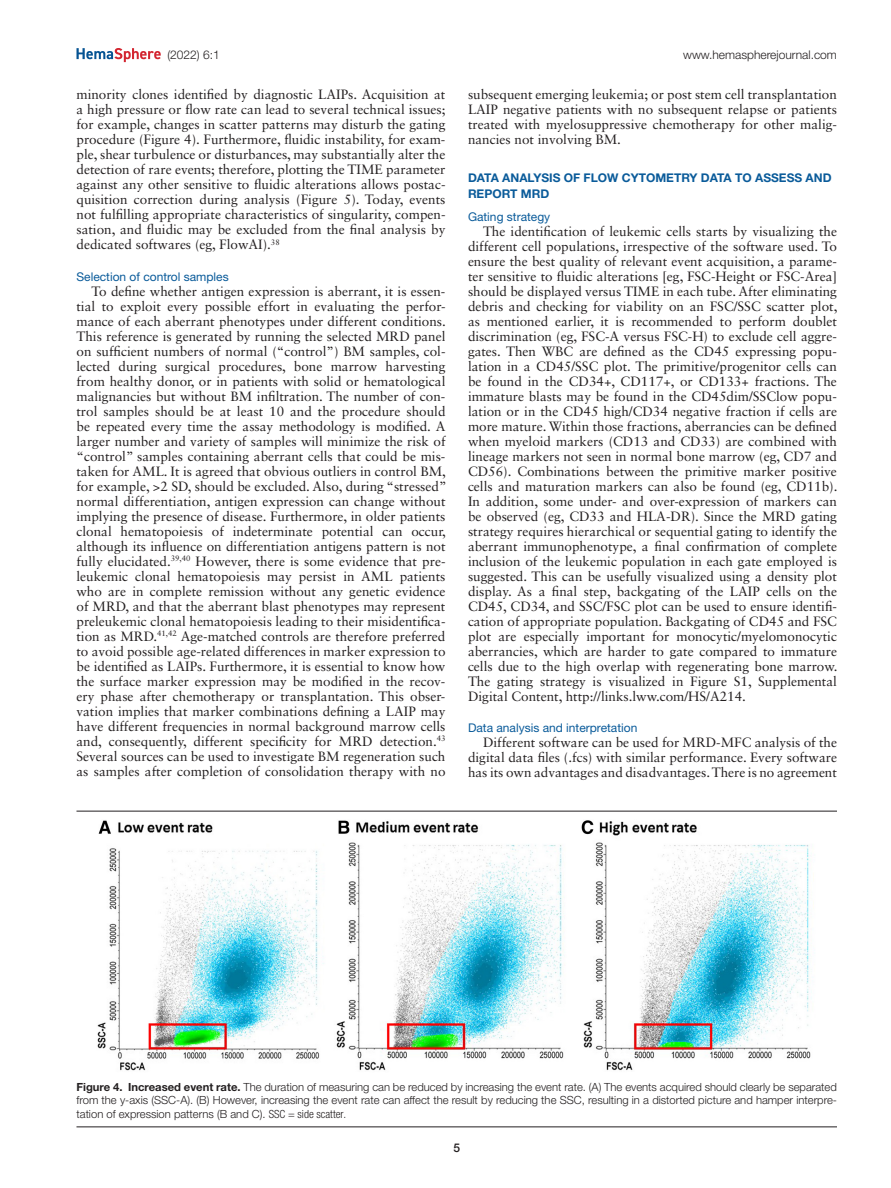
<style>
.page{position:relative;width:891px;height:1188px;background:#fff}
.page>*{position:absolute;margin:0;border:0;box-sizing:border-box;transform-origin:0 0}
.t1{font:13.5px/15px "Sabon LT Std";color:#231f20;text-align:justify}
.t2{font:12px "Helvetica Neue LT Std";color:#0a5b9a}
.t3{font:700 12px/16.5px "Helvetica Neue LT Std";color:#0a5b9a}
.t4{font:300 12px "Helvetica Neue LT Std";color:#231f20}
.t5{font:500 12px "Helvetica Neue LT Std";color:#231f20}
.t6{font:300 11.25px/13.5px "Helvetica Neue LT Std";color:#231f20;text-align:justify}
.s1{font-weight:700}
.s2{font-stretch:condensed}
</style>
<div class="page">
<svg style="left:77px;top:48px;width:84px;height:14px"></svg>
<img style="left:97px;top:820px;width:715px;height:251px">
<hr style="left:76px;top:811px;width:761px;height:1px;background:#231f20">
<hr style="left:76px;top:1126px;width:761px;height:1px;background:#231f20">
<p class="t4" style="left:167px;top:48px;width:54px">(2022) 6:1</p>
<p class="t4" style="left:683px;top:48px;width:155px">www.hemaspherejournal.com</p>
<p class="t1" style="left:76px;top:87px;width:371px">minority clones identified by diagnostic LAIPs. Acquisition at a high pressure or flow rate can lead to several technical issues; for example, changes in scatter patterns may disturb the gating procedure (Figure 4). Furthermore, fluidic instability, for exam&shy;ple, shear turbulence or disturbances, may substantially alter the detection of rare events; therefore, plotting the TIME parameter against any other sensitive to fluidic alterations allows postac&shy;quisition correction during analysis (Figure 5). Today, events not fulfilling appropriate characteristics of singularity, compen&shy;sation, and fluidic may be excluded from the final analysis by dedicated softwares (eg, FlowAI).<sup>38</sup></p>
<p class="t2" style="left:76px;top:269px;width:154px">Selection of control samples</p>
<p class="t1" style="left:76px;top:283px;width:372px;text-indent:15px">To define whether antigen expression is aberrant, it is essen&shy;tial to exploit every possible effort in evaluating the perfor&shy;mance of each aberrant phenotypes under different conditions.<br>This reference is generated by running the selected MRD panel on sufficient numbers of normal (“control”) BM samples, col&shy;lected during surgical procedures, bone marrow harvesting from healthy donor, or in patients with solid or hematological malignancies but without BM infiltration. The number of con&shy;trol samples should be at least 10 and the procedure should be repeated every time the assay methodology is modified. A larger number and variety of samples will minimize the risk of “control” samples containing aberrant cells that could be mis&shy;taken for AML. It is agreed that obvious outliers in control BM, for example, &gt;2 SD, should be excluded. Also, during “stressed” normal differentiation, antigen expression can change without implying the presence of disease. Furthermore, in older patients clonal hematopoiesis of indeterminate potential can occur, although its influence on differentiation antigens pattern is not fully elucidated.<sup>39,40</sup> However, there is some evidence that pre&shy;leukemic clonal hematopoiesis may persist in AML patients who are in complete remission without any genetic evidence of MRD, and that the aberrant blast phenotypes may represent preleukemic clonal hematopoiesis leading to their misidentifica&shy;tion as MRD.<sup>41,42</sup> Age-matched controls are therefore preferred to avoid possible age-related differences in marker expression to be identified as LAIPs. Furthermore, it is essential to know how the surface marker expression may be modified in the recov&shy;ery phase after chemotherapy or transplantation. This obser&shy;vation implies that marker combinations defining a LAIP may have different frequencies in normal background marrow cells and, consequently, different specificity for MRD detection.<sup>43<br></sup>Several sources can be used to investigate BM regeneration such as samples after completion of consolidation therapy with no</p>
<p class="t1" style="left:468px;top:87px;width:371px">subsequent emerging leukemia; or post stem cell transplantation LAIP negative patients with no subsequent relapse or patients treated with myelosuppressive chemotherapy for other malig&shy;nancies not involving BM.</p>
<p class="t3" style="left:468px;top:169px;width:365px">DATA ANALYSIS OF FLOW CYTOMETRY DATA TO ASSESS AND<br>REPORT MRD</p>
<p class="t2" style="left:468px;top:209px;width:84px">Gating strategy</p>
<p class="t1" style="left:468px;top:224px;width:371px;text-indent:15px">The identification of leukemic cells starts by visualizing the different cell populations, irrespective of the software used. To ensure the best quality of relevant event acquisition, a parame&shy;ter sensitive to fluidic alterations [eg, FSC-Height or FSC-Area] should be displayed versus TIME in each tube. After eliminating debris and checking for viability on an FSC/SSC scatter plot, as mentioned earlier, it is recommended to perform doublet discrimination (eg, FSC-A versus FSC-H) to exclude cell aggre&shy;gates. Then WBC are defined as the CD45 expressing popu&shy;lation in a CD45/SSC plot. The primitive/progenitor cells can be found in the CD34+, CD117+, or CD133+ fractions. The immature blasts may be found in the CD45dim/SSClow popu&shy;lation or in the CD45 high/CD34 negative fraction if cells are more mature. Within those fractions, aberrancies can be defined when myeloid markers (CD13 and CD33) are combined with lineage markers not seen in normal bone marrow (eg, CD7 and CD56). Combinations between the primitive marker positive cells and maturation markers can also be found (eg, CD11b).<br>In addition, some under- and over-expression of markers can be observed (eg, CD33 and HLA-DR). Since the MRD gating strategy requires hierarchical or sequential gating to identify the aberrant immunophenotype, a final confirmation of complete inclusion of the leukemic population in each gate employed is suggested. This can be usefully visualized using a density plot display. As a final step, backgating of the LAIP cells on the CD45, CD34, and SSC/FSC plot can be used to ensure identifi&shy;cation of appropriate population. Backgating of CD45 and FSC plot are especially important for monocytic/myelomonocytic aberrancies, which are harder to gate compared to immature cells due to the high overlap with regenerating bone marrow.<br>The gating strategy is visualized in Figure S1, Supplemental Digital Content, http://links.lww.com/HS/A214.</p>
<p class="t2" style="left:468px;top:721px;width:171px">Data analysis and interpretation</p>
<p class="t1" style="left:468px;top:735px;width:371px;text-indent:15px">Different software can be used for MRD-MFC analysis of the digital data files (.fcs) with similar performance. Every software has its own advantages and disadvantages. There is no agreement</p>
<p class="t6" style="left:76px;top:1080px;width:762px"><span class="s1">Figure 4. Increased event rate.</span> The duration of measuring can be reduced by increasing the event rate. (A) The events acquired should clearly be separated from the y-axis (SSC-A). (B) However, increasing the event rate can affect the result by reducing the SSC, resulting in a distorted picture and hamper interpre&shy;tation of expression patterns (B and C). <span class="s2">SSC = side scatter.</span></p>
<p class="t5" style="left:453px;top:1140px;width:8px">5</p>
</div>
